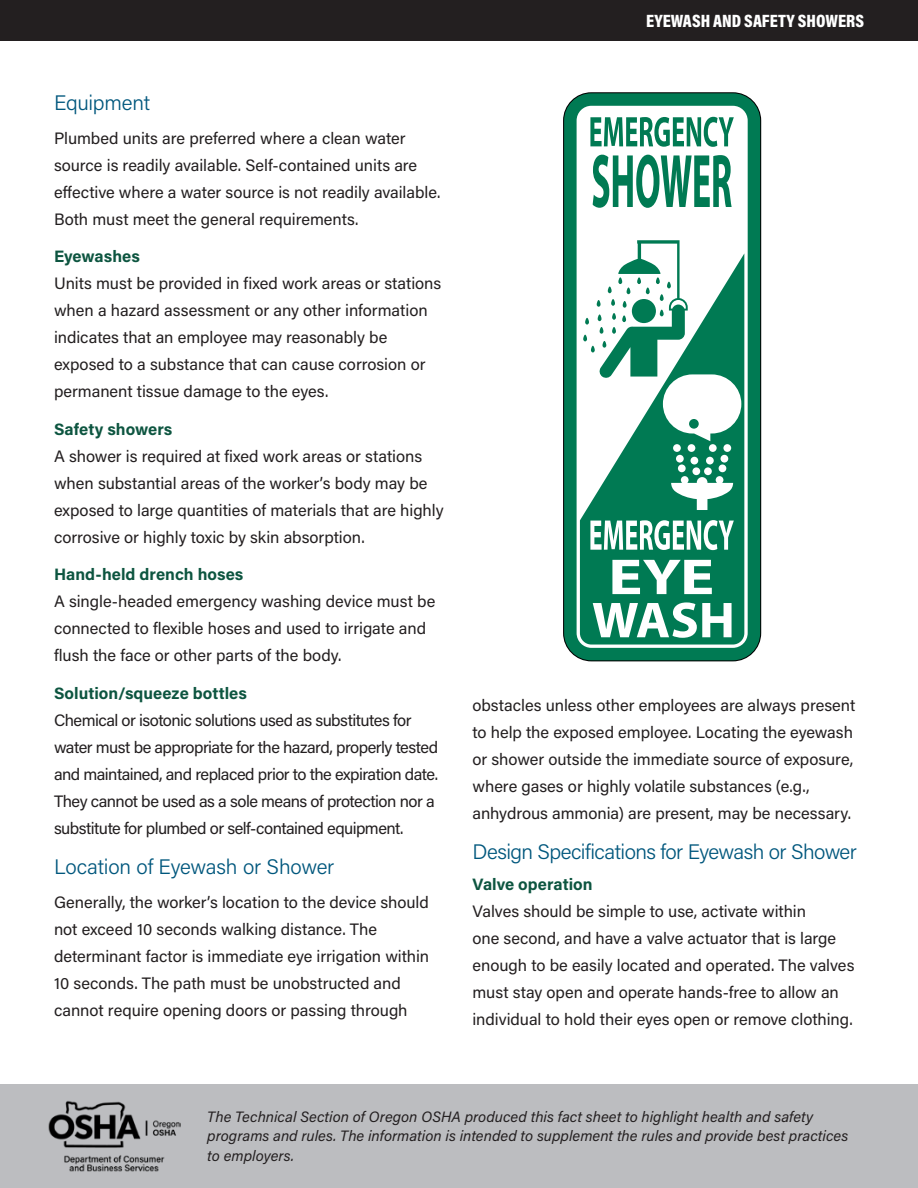
<style>
.page{position:relative;width:918px;height:1188px;background:#fff}
.page>*{position:absolute;margin:0;border:0;box-sizing:border-box;transform-origin:0 0}
.t1{font:300 21px "Acumin Pro";letter-spacing:-.02em;color:#00577d}
.t2{font:900 18px "Acumin Pro Cond";letter-spacing:-.005em;color:#fff}
.Body{font:16.5px/27px "Acumin Pro";letter-spacing:-.005em;color:#231f20}
.Body-2{font:16.5px/27px "Acumin Pro";letter-spacing:-.03em;color:#231f20}
.t3{font:700 16.5px "Acumin Pro";color:#0d5540}
.t4{font:italic 15px/19.5px "Acumin Pro";color:#231f20}
</style>
<div class="page">
<div style="left:564px;top:93px;width:196px;height:567px;background:#007a53;border-radius:27px"></div>
<div style="left:577px;top:106px;width:171px;height:542px;background:#fff;border-radius:15px"></div>
<svg style="left:580px;top:254px;width:164px;height:391px;fill:#007a53"></svg>
<svg style="left:671px;top:476px;width:62px;height:34px"></svg>
<div style="left:678px;top:464px;width:8px;height:8px;background:#fff;border-radius:50%"></div>
<div style="left:676px;top:455px;width:8px;height:8px;background:#fff;border-radius:50%"></div>
<div style="left:673px;top:444px;width:8px;height:8px;background:#fff;border-radius:50%"></div>
<div style="left:692px;top:467px;width:8px;height:8px;background:#fff;border-radius:50%"></div>
<div style="left:691px;top:457px;width:7px;height:7px;background:#fff;border-radius:50%"></div>
<div style="left:688px;top:444px;width:7px;height:8px;background:#fff;border-radius:50%"></div>
<div style="left:719px;top:464px;width:7px;height:8px;background:#fff;border-radius:50%"></div>
<div style="left:721px;top:455px;width:7px;height:8px;background:#fff;border-radius:50%"></div>
<div style="left:723px;top:444px;width:8px;height:8px;background:#fff;border-radius:50%"></div>
<div style="left:704px;top:467px;width:8px;height:8px;background:#fff;border-radius:50%"></div>
<div style="left:706px;top:457px;width:8px;height:7px;background:#fff;border-radius:50%"></div>
<div style="left:709px;top:444px;width:8px;height:8px;background:#fff;border-radius:50%"></div>
<svg style="left:583px;top:240px;width:158px;height:201px"></svg>
<svg style="left:612px;top:560px;width:100px;height:34px"></svg>
<svg style="left:593px;top:602px;width:139px;height:36px"></svg>
<svg style="left:590px;top:520px;width:144px;height:30px"></svg>
<svg style="left:590px;top:117px;width:144px;height:30px"></svg>
<svg style="left:593px;top:155px;width:139px;height:53px"></svg>
<div style="left:0;top:0;width:918px;height:40px;background:#231f20"></div>
<div style="left:0;top:1084px;width:918px;height:104px;background:#bcbdc0"></div>
<img style="left:48px;top:1101px;width:132px;height:71px">
<h2 class="t1" style="left:54px;top:88px;width:98px">Equipment</h2>
<p class="Body" style="left:54px;top:124px;width:388px">Plumbed units are preferred where a clean water source is readily available. Self-contained units are effective where a water source is not readily available.<br>Both must meet the general requirements.</p>
<h3 class="t3" style="left:54px;top:245px;width:87px">Eyewashes</h3>
<p class="Body" style="left:54px;top:269px;width:389px">Units must be provided in fixed work areas or stations when a hazard assessment or any other information indicates that an employee may reasonably be exposed to a substance that can cause corrosion or permanent tissue damage to the eyes.</p>
<h3 class="t3" style="left:54px;top:417px;width:120px">Safety showers</h3>
<p class="Body" style="left:54px;top:442px;width:391px">A shower is required at fixed work areas or stations when substantial areas of the worker’s body may be exposed to large quantities of materials that are highly corrosive or highly toxic by skin absorption.</p>
<h3 class="t3" style="left:54px;top:563px;width:191px">Hand-held drench hoses</h3>
<p class="Body" style="left:54px;top:587px;width:383px">A single-headed emergency washing device must be connected to flexible hoses and used to irrigate and flush the face or other parts of the body.</p>
<h3 class="t3" style="left:54px;top:681px;width:195px">Solution/squeeze bottles</h3>
<p class="Body-2" style="left:54px;top:706px;width:386px">Chemical or isotonic solutions used as substitutes for water must be appropriate for the hazard, properly tested and maintained, and replaced prior to the expiration date.<br>They cannot be used as a sole means of protection nor a substitute for plumbed or self-contained equipment.</p>
<h2 class="t1" style="left:54px;top:852px;width:282px">Location of Eyewash or Shower</h2>
<p class="Body" style="left:54px;top:888px;width:377px">Generally, the worker’s location to the device should not exceed 10 seconds walking distance. The determinant factor is immediate eye irrigation within 10 seconds. The path must be unobstructed and cannot require opening doors or passing through</p>
<p class="t2" style="left:646px;top:9px;width:219px">EYEWASH AND SAFETY SHOWERS</p>
<p class="Body" style="left:472px;top:691px;width:384px">obstacles unless other employees are always present to help the exposed employee. Locating the eyewash or shower outside the immediate source of exposure, where gases or highly volatile substances (e.g., anhydrous ammonia) are present, may be necessary.</p>
<h2 class="t1" style="left:472px;top:838px;width:386px">Design Specifications for Eyewash or Shower</h2>
<h3 class="t3" style="left:472px;top:873px;width:122px">Valve operation</h3>
<p class="Body" style="left:472px;top:897px;width:384px">Valves should be simple to use, activate within<br>one second, and have a valve actuator that is large enough to be easily located and operated. The valves must stay open and operate hands-free to allow an individual to hold their eyes open or remove clothing.</p>
<p class="t4" style="left:207px;top:1106px;width:643px">The Technical Section of Oregon OSHA produced this fact sheet to highlight health and safety programs and rules. The information is intended to supplement the rules and provide best practices to employers.</p>
</div>
